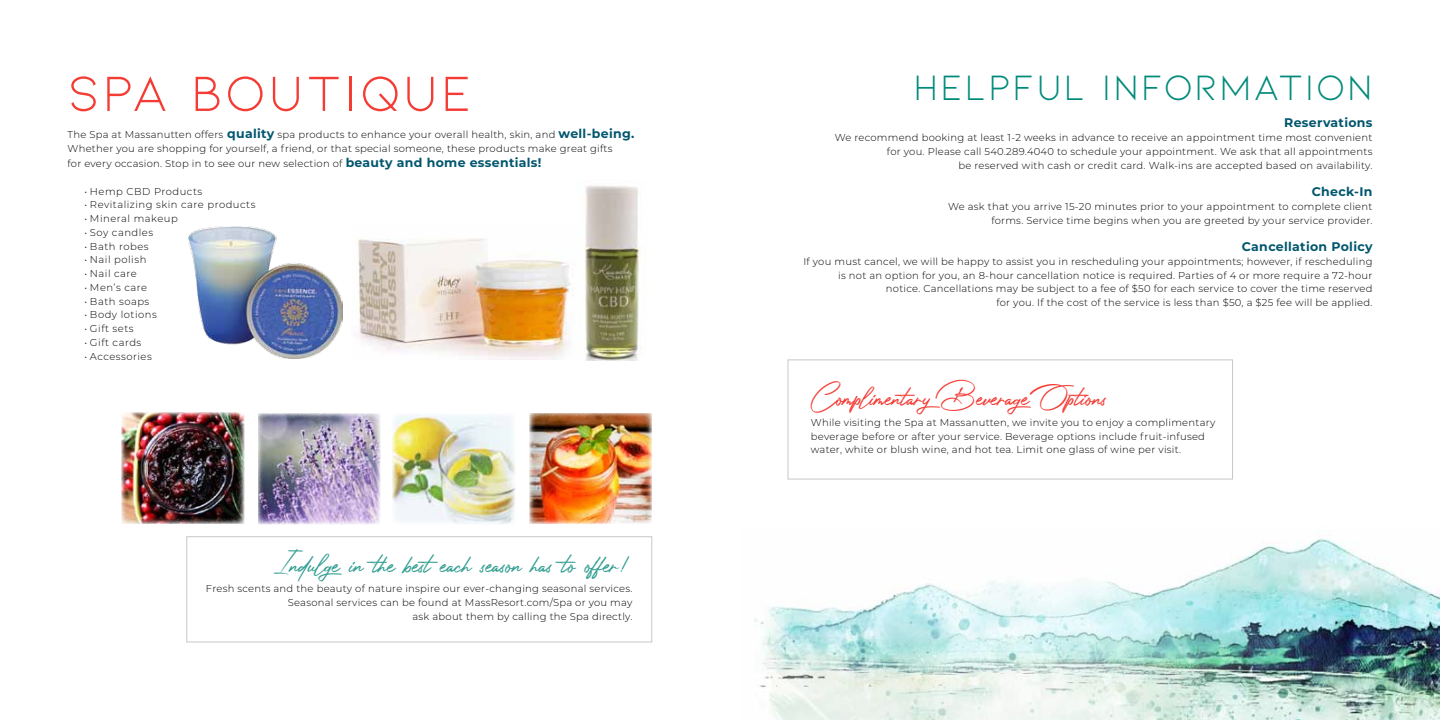
<style>
.page{position:relative;width:1440px;height:720px;background:#fff}
.page>*{position:absolute;margin:0;border:0;box-sizing:border-box;transform-origin:0 0}
.t1{font:52.5px "Kiona";letter-spacing:.05em;color:#f43c35}
.t2{font:37.5px "Kiona";letter-spacing:.05em;color:#008a7a}
.t3{font:30px "Photograph Signature";color:#329e92}
.t4{font:30px "Photograph Signature";color:#f43c35}
.t5{font:700 12.5px "Montserrat";letter-spacing:.025em;color:#00566d}
.t6{font:300 10px/13.8px "Montserrat";letter-spacing:.025em;color:#000;text-align:right}
.t7{font:300 10px "Montserrat";letter-spacing:.05em;color:#000}
.s1{font-weight:700;font-size:12.5px;color:#00566d}
</style>
<div class="page">
<div style="left:788px;top:359px;width:445px;height:121px;border:1px solid #c7c8ca"></div>
<img style="left:122px;top:413px;width:122px;height:111px">
<img style="left:258px;top:414px;width:122px;height:110px">
<img style="left:393px;top:415px;width:122px;height:109px">
<img style="left:529px;top:413px;width:123px;height:111px">
<div style="left:186px;top:536px;width:466px;height:106px;border:1px solid #c7c8ca"></div>
<img style="left:754px;top:535px;width:686px;height:185px">
<img style="left:188px;top:226px;width:154px;height:133px">
<img style="left:584px;top:185px;width:63px;height:175px">
<img style="left:358px;top:239px;width:215px;height:120px">
<h1 class="t1" style="left:68px;top:64px;width:406px">SPA BOUTIQUE</h1>
<p class="t6" style="left:67px;top:128px;width:568px;text-align:left">The Spa at Massanutten offers <span class="s1">quality</span> spa products to enhance your overall health, skin, and <span class="s1">well-being.<br></span>Whether you are shopping for yourself, a friend, or that special someone, these products make great gifts</p>
<p class="t6" style="left:67px;top:156px;width:475px">for every occasion. Stop in to see our new selection of <span class="s1">beauty and home essentials!</span></p>
<p class="t7" style="left:84px;top:184px;width:119px">• Hemp CBD Products</p>
<p class="t7" style="left:84px;top:198px;width:173px">• Revitalizing skin care products</p>
<p class="t7" style="left:84px;top:212px;width:95px">• Mineral makeup</p>
<p class="t7" style="left:84px;top:226px;width:70px">• Soy candles</p>
<p class="t7" style="left:84px;top:239px;width:66px">• Bath robes</p>
<p class="t7" style="left:84px;top:253px;width:64px">• Nail polish</p>
<p class="t7" style="left:84px;top:267px;width:54px">• Nail care</p>
<p class="t6" style="left:84px;top:280px;width:64px">• Men’s care</p>
<p class="t7" style="left:84px;top:294px;width:67px">• Bath soaps</p>
<p class="t7" style="left:84px;top:308px;width:74px">• Body lotions</p>
<p class="t7" style="left:84px;top:322px;width:51px">• Gift sets</p>
<p class="t7" style="left:84px;top:336px;width:58px">• Gift cards</p>
<p class="t7" style="left:84px;top:349px;width:69px">• Accessories</p>
<h3 class="t3" style="left:277px;top:538px;width:357px">Indulge in the best each season has to offer!</h3>
<p class="t6" style="left:206px;top:581px;width:428px">Fresh scents and the beauty of nature inspire our ever-changing seasonal services.<br>Seasonal services can be found at MassResort.com/Spa or you may<br>ask about them by calling the Spa directly.</p>
<h2 class="t2" style="left:914px;top:66px;width:460px">HELPFUL I NFORMATION</h2>
<p class="t5" style="left:1284px;top:114px;width:90px">Reservations</p>
<p class="t6" style="left:835px;top:131px;width:539px">We recommend booking at least 1-2 weeks in advance to receive an appointment time most convenient for you. Please call 540.289.4040 to schedule your appointment. We ask that all appointments<br>be reserved with cash or credit card. Walk-ins are accepted based on availability.</p>
<p class="t5" style="left:1312px;top:183px;width:62px">Check-In</p>
<p class="t6" style="left:948px;top:199px;width:426px">We ask that you arrive 15-20 minutes prior to your appointment to complete client forms. Service time begins when you are greeted by your service provider.</p>
<p class="t5" style="left:1242px;top:238px;width:132px">Cancellation Policy</p>
<p class="t6" style="left:803px;top:254px;width:571px">If you must cancel, we will be happy to assist you in rescheduling your appointments; however, if rescheduling is not an option for you, an 8-hour cancellation notice is required. Parties of 4 or more require a 72-hour notice. Cancellations may be subject to a fee of $50 for each service to cover the time reserved<br>for you. If the cost of the service is less than $50, a $25 fee will be applied.</p>
<h3 class="t4" style="left:811px;top:371px;width:298px">ComplimentaryBeverage Options</h3>
<p class="t6" style="left:811px;top:415px;width:406px;text-align:left">While visiting the Spa at Massanutten, we invite you to enjoy a complimentary beverage before or after your service. Beverage options include fruit-infused water, white or blush wine, and hot tea. Limit one glass of wine per visit.</p>
</div>
